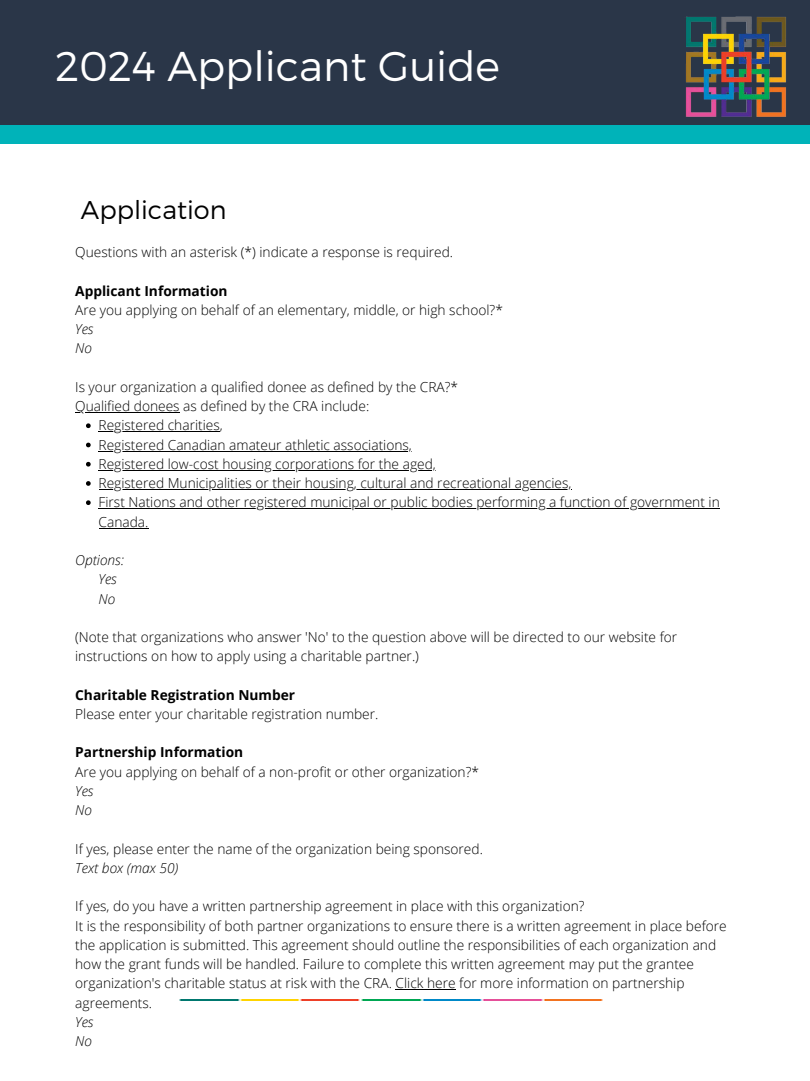
<style>
.page{position:relative;width:810px;height:1081px;background:#fff}
.page>*{position:absolute;margin:0;border:0;box-sizing:border-box;transform-origin:0 0}
.t1{font:300 41.56px "Montserrat";color:#fff}
.t2{font:300 25.62px "Montserrat";color:#000}
.t3{font:300 13.75px/19.2px "Open Sans";color:#000}
.t4{font:700 13.75px "Open Sans";color:#000}
.t5{font:italic 300 13.75px/19.2px "Open Sans";color:#000}
</style>
<div class="page">
<div style="left:0;top:0;width:810px;height:126px;background:#2a3648"></div>
<div style="left:0;top:126px;width:810px;height:17px;background:#00b3b9"></div>
<img style="left:685px;top:16px;width:101px;height:101px">
<hr style="left:685px;top:10px;width:1px;height:53px;background:#2a3648">
<hr style="left:682px;top:15px;width:53px;height:2px;background:#2a3648">
<hr style="left:75px;top:412px;width:105px;height:1px;background:#000">
<svg style="left:86px;top:423px;width:5px;height:5px"></svg>
<hr style="left:99px;top:431px;width:121px;height:1px;background:#000">
<svg style="left:86px;top:442px;width:5px;height:5px"></svg>
<hr style="left:99px;top:450px;width:313px;height:1px;background:#000">
<svg style="left:86px;top:461px;width:5px;height:5px"></svg>
<hr style="left:99px;top:469px;width:337px;height:1px;background:#000">
<svg style="left:86px;top:481px;width:5px;height:4px"></svg>
<hr style="left:99px;top:489px;width:472px;height:1px;background:#000">
<svg style="left:86px;top:500px;width:5px;height:5px"></svg>
<hr style="left:99px;top:508px;width:621px;height:1px;background:#000">
<hr style="left:99px;top:527px;width:50px;height:1px;background:#000">
<hr style="left:396px;top:988px;width:60px;height:1px;background:#000">
<img style="left:179px;top:999px;width:424px;height:1px">
<h1 class="t1" style="left:55px;top:39px;width:446px">2024 Applicant Guide</h1>
<h2 class="t2" style="left:81px;top:194px;width:147px">Application</h2>
<p class="t3" style="left:75px;top:242px;width:380px">Questions with an asterisk (*) indicate a response is required.</p>
<p class="t4" style="left:75px;top:281px;width:154px">Applicant Information</p>
<p class="t3" style="left:75px;top:300px;width:429px">Are you applying on behalf of an elementary, middle, or high school?*</p>
<p class="t5" style="left:75px;top:319px;width:20px">Yes<br>No</p>
<p class="t3" style="left:75px;top:377px;width:385px">Is your organization a qualified donee as defined by the CRA?*</p>
<p class="t3" style="left:75px;top:396px;width:296px">Qualified donees as defined by the CRA include:</p>
<p class="t3" style="left:99px;top:415px;width:126px">Registered charities,</p>
<p class="t3" style="left:99px;top:434px;width:315px">Registered Canadian amateur athletic associations,</p>
<p class="t3" style="left:99px;top:454px;width:339px">Registered low-cost housing corporations for the aged,</p>
<p class="t3" style="left:99px;top:473px;width:474px">Registered Municipalities or their housing, cultural and recreational agencies,</p>
<p class="t3" style="left:99px;top:492px;width:623px">First Nations and other registered municipal or public bodies performing a function of government in</p>
<p class="t3" style="left:99px;top:511px;width:51px">Canada.</p>
<p class="t5" style="left:99px;top:550px;width:27px;text-indent:-23px">Options:<br>Yes<br>No</p>
<p class="t3" style="left:75px;top:626px;width:604px">(Note that organizations who answer 'No' to the question above will be directed to our website for instructions on how to apply using a charitable partner.)</p>
<p class="t4" style="left:75px;top:684px;width:221px">Charitable Registration Number</p>
<p class="t3" style="left:75px;top:703px;width:305px">Please enter your charitable registration number.</p>
<p class="t4" style="left:75px;top:742px;width:170px">Partnership Information</p>
<p class="t3" style="left:75px;top:761px;width:405px">Are you applying on behalf of a non-profit or other organization?*</p>
<p class="t5" style="left:75px;top:780px;width:20px">Yes<br>No</p>
<p class="t3" style="left:75px;top:838px;width:409px">If yes, please enter the name of the organization being sponsored.</p>
<p class="t5" style="left:75px;top:857px;width:105px">Text box (max 50)</p>
<p class="t3" style="left:75px;top:896px;width:653px">If yes, do you have a written partnership agreement in place with this organization?<br>It is the responsibility of both partner organizations to ensure there is a written agreement in place before the application is submitted. This agreement should outline the responsibilities of each organization and how the grant funds will be handled. Failure to complete this written agreement may put the grantee organization's charitable status at risk with the CRA. Click here for more information on partnership agreements.</p>
<p class="t5" style="left:75px;top:1011px;width:20px">Yes<br>No</p>
</div>
